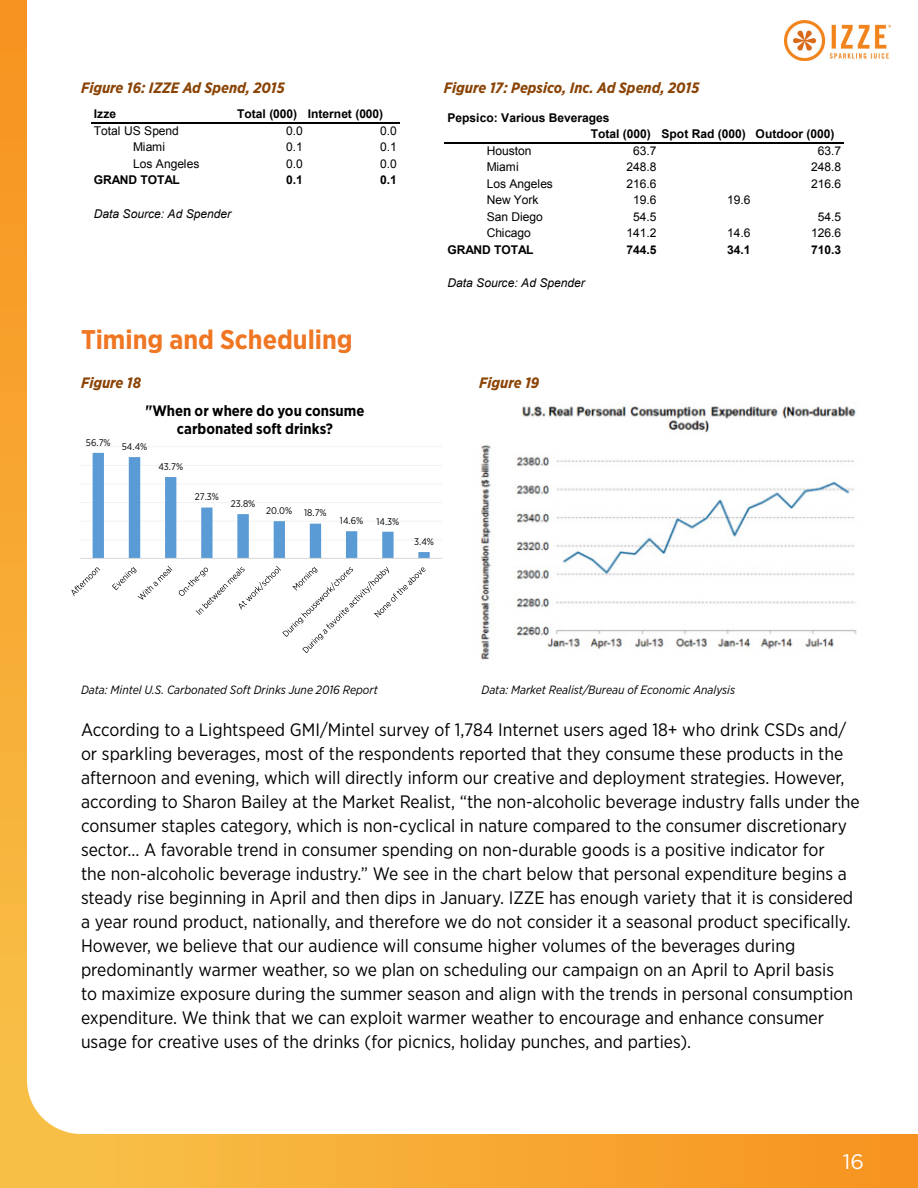
<style>
.page{position:relative;width:918px;height:1188px;background:#fff}
.page>*{position:absolute;margin:0;border:0;box-sizing:border-box;transform-origin:0 0}
.t1{font:700 27px "Gotham Narrow";color:#ef7622}
.t2{font:21px "Gotham";color:#fff}
.t3{font:18px/24px "Gotham Narrow";color:#000}
.t4{font:italic 700 15px "Gotham Narrow";color:#8a4304}
.t5{font:700 15px/18px "Gotham Narrow";color:#000;text-align:center}
.t6{font:12px "Arial";letter-spacing:-.005em;color:#000}
.t7{font:700 12px/16.5px "Arial";letter-spacing:-.005em;color:#000}
.t8{font:italic 12px "Gotham Narrow";color:#000}
.t9{font:italic 12px "Arial";letter-spacing:-.005em;color:#000}
.t10{font:9.6px "Gotham Narrow";letter-spacing:.005em;color:#000}
</style>
<div class="page">
<div style="left:0;top:0;width:27px;height:1188px;background:linear-gradient(to bottom,#f7921f,#f8c34b)"></div>
<div style="left:0;top:1134px;width:918px;height:54px;background:linear-gradient(to right,#f8c34a,#f7921f)"></div>
<img style="left:784px;top:20px;width:107px;height:41px">
<svg style="left:27px;top:1083px;width:51px;height:51px"></svg>
<hr style="left:91px;top:122px;width:309px;height:2px;background:#000">
<hr style="left:445px;top:142px;width:399px;height:2px;background:#000">
<img style="left:480px;top:403px;width:377px;height:257px">
<hr style="left:80px;top:539px;width:362px;height:1px;background:#f2f2f2">
<hr style="left:80px;top:521px;width:362px;height:1px;background:#f2f2f2">
<hr style="left:80px;top:502px;width:362px;height:1px;background:#f2f2f2">
<hr style="left:80px;top:483px;width:362px;height:1px;background:#f2f2f2">
<hr style="left:80px;top:465px;width:362px;height:1px;background:#f2f2f2">
<hr style="left:80px;top:446px;width:362px;height:1px;background:#f2f2f2">
<svg style="left:93px;top:453px;width:337px;height:105px"></svg>
<hr style="left:80px;top:558px;width:362px;height:1px;background:#d9d9d9">
<svg style="left:71px;top:567px;width:29px;height:29px"></svg>
<svg style="left:112px;top:566px;width:60px;height:34px"></svg>
<svg style="left:179px;top:566px;width:247px;height:87px"></svg>
<p class="t4" style="left:81px;top:78px;width:205px">Figure 16: IZZE Ad Spend, 2015</p>
<p class="t7" style="left:94px;top:106px;width:24px">Izze</p>
<p class="t7" style="left:237px;top:106px;width:148px">Total (000) Internet (000)</p>
<p class="t6" style="left:94px;top:123px;width:87px">Total US Spend</p>
<p class="t6" style="left:286px;top:123px;width:18px">0.0</p>
<p class="t6" style="left:380px;top:123px;width:18px">0.0</p>
<p class="t6" style="left:133px;top:139px;width:34px">Miami</p>
<p class="t6" style="left:286px;top:139px;width:18px">0.1</p>
<p class="t6" style="left:380px;top:139px;width:18px">0.1</p>
<p class="t6" style="left:133px;top:156px;width:68px">Los Angeles</p>
<p class="t6" style="left:286px;top:156px;width:18px">0.0</p>
<p class="t6" style="left:380px;top:156px;width:18px">0.0</p>
<p class="t7" style="left:94px;top:172px;width:88px">GRAND TOTAL</p>
<p class="t7" style="left:286px;top:172px;width:18px">0.1</p>
<p class="t7" style="left:380px;top:172px;width:18px">0.1</p>
<p class="t9" style="left:94px;top:206px;width:139px">Data Source: Ad Spender</p>
<p class="t4" style="left:444px;top:78px;width:257px">Figure 17: Pepsico, Inc. Ad Spend, 2015</p>
<p class="t7" style="left:591px;top:109px;width:245px;text-indent:-143px">Pepsico: Various Beverages<br>Total (000) Spot Rad (000) Outdoor (000)</p>
<p class="t6" style="left:487px;top:143px;width:46px">Houston</p>
<p class="t6" style="left:633px;top:143px;width:25px">63.7</p>
<p class="t6" style="left:818px;top:143px;width:25px">63.7</p>
<p class="t6" style="left:487px;top:159px;width:34px">Miami</p>
<p class="t6" style="left:626px;top:159px;width:32px">248.8</p>
<p class="t6" style="left:811px;top:159px;width:32px">248.8</p>
<p class="t6" style="left:487px;top:176px;width:68px">Los Angeles</p>
<p class="t6" style="left:626px;top:176px;width:32px">216.6</p>
<p class="t6" style="left:811px;top:176px;width:32px">216.6</p>
<p class="t6" style="left:487px;top:192px;width:53px">New York</p>
<p class="t6" style="left:633px;top:192px;width:25px">19.6</p>
<p class="t6" style="left:727px;top:192px;width:25px">19.6</p>
<p class="t6" style="left:487px;top:209px;width:58px">San Diego</p>
<p class="t6" style="left:633px;top:209px;width:25px">54.5</p>
<p class="t6" style="left:818px;top:209px;width:25px">54.5</p>
<p class="t6" style="left:487px;top:225px;width:46px">Chicago</p>
<p class="t6" style="left:626px;top:225px;width:32px">141.2</p>
<p class="t6" style="left:727px;top:225px;width:25px">14.6</p>
<p class="t6" style="left:811px;top:225px;width:32px">126.6</p>
<p class="t7" style="left:447px;top:242px;width:88px">GRAND TOTAL</p>
<p class="t7" style="left:626px;top:242px;width:32px">744.5</p>
<p class="t7" style="left:727px;top:242px;width:25px">34.1</p>
<p class="t7" style="left:811px;top:242px;width:32px">710.3</p>
<p class="t9" style="left:447px;top:275px;width:139px">Data Source: Ad Spender</p>
<h1 class="t1" style="left:81px;top:322px;width:273px">Timing and Scheduling</h1>
<p class="t4" style="left:81px;top:373px;width:62px">Figure 18</p>
<p class="t4" style="left:479px;top:373px;width:62px">Figure 19</p>
<p class="t5" style="left:145px;top:402px;width:221px">"When or where do you consume carbonated soft drinks?</p>
<p class="t10" style="left:86px;top:438px;width:63px">56.7% 54.4%</p>
<p class="t10" style="left:158px;top:461px;width:26px">43.7%</p>
<p class="t10" style="left:195px;top:491px;width:26px">27.3%</p>
<p class="t10" style="left:231px;top:498px;width:26px">23.8%</p>
<p class="t10" style="left:266px;top:506px;width:62px">20.0% 18.7%</p>
<p class="t10" style="left:340px;top:515px;width:25px">14.6%</p>
<p class="t10" style="left:376px;top:515px;width:24px">14.3%</p>
<p class="t10" style="left:414px;top:536px;width:21px">3.4%</p>
<p class="t8" style="left:81px;top:682px;width:298px">Data: Mintel U.S. Carbonated Soft Drinks June 2016 Report</p>
<p class="t8" style="left:481px;top:682px;width:255px">Data: Market Realist/Bureau of Economic Analysis</p>
<p class="t3" style="left:81px;top:717px;width:780px">According to a Lightspeed GMI/Mintel survey of 1,784 Internet users aged 18+ who drink CSDs and/ or sparkling beverages, most of the respondents reported that they consume these products in the afternoon and evening, which will directly inform our creative and deployment strategies. However, according to Sharon Bailey at the Market Realist, “the non-alcoholic beverage industry falls under the consumer staples category, which is non-cyclical in nature compared to the consumer discretionary sector… A favorable trend in consumer spending on non-durable goods is a positive indicator for<br>the non-alcoholic beverage industry.” We see in the chart below that personal expenditure begins a steady rise beginning in April and then dips in January. IZZE has enough variety that it is considered a year round product, nationally, and therefore we do not consider it a seasonal product specifically.<br>However, we believe that our audience will consume higher volumes of the beverages during predominantly warmer weather, so we plan on scheduling our campaign on an April to April basis<br>to maximize exposure during the summer season and align with the trends in personal consumption expenditure. We think that we can exploit warmer weather to encourage and enhance consumer usage for creative uses of the drinks (for picnics, holiday punches, and parties).</p>
<p class="t2" style="left:843px;top:1148px;width:23px">16</p>
</div>
